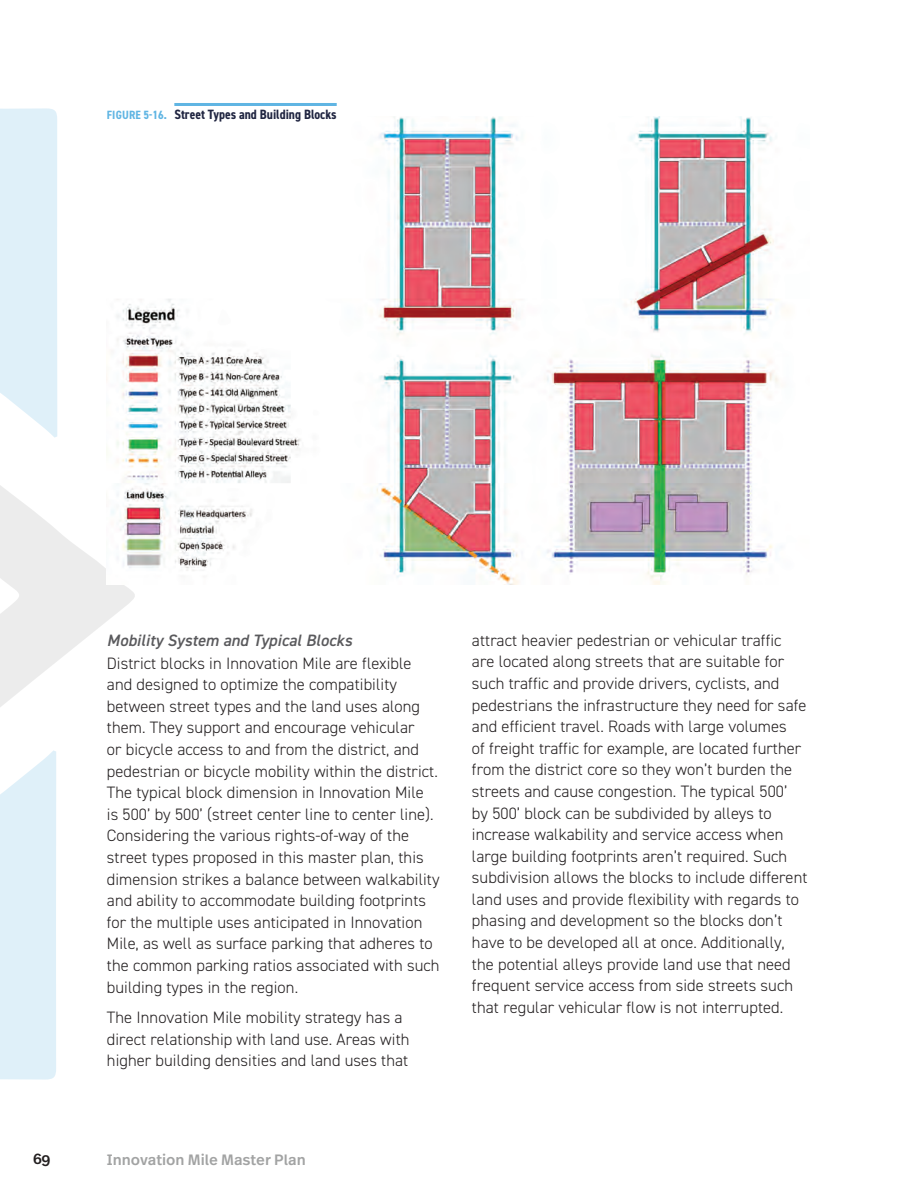
<style>
.page{position:relative;width:918px;height:1188px;background:#fff}
.page>*{position:absolute;margin:0;border:0;box-sizing:border-box;transform-origin:0 0}
.t1{font:300 16.5px/21.6px "DIN2014";letter-spacing:.005em;color:#231f20}
.Heading_4{font:italic 600 16.5px "DIN2014";letter-spacing:.005em;color:#5a5a5d}
.t2{font:500 15px "Real Text Pro";color:#a2a3a3}
.t3{font:500 15px "Real Text Pro";color:#231f20}
.t4{font:700 condensed 13.5px "DIN2014";color:#202541}
.t5{font:700 condensed 12px "DIN2014";color:#60b5e3}
.s1{font-size:12px;color:#60b5e3}
</style>
<div class="page">
<svg style="left:0;top:449px;width:135px;height:258px"></svg>
<svg style="left:0;top:750px;width:56px;height:330px;background:#e1f1f9"></svg>
<svg style="left:0;top:108px;width:57px;height:330px;background:#e1f1f9"></svg>
<img style="left:107px;top:116px;width:681px;height:469px">
<hr style="left:174px;top:103px;width:163px;height:3px;background:#60b5e3">
<p class="t5" style="left:107px;top:106px;width:12px">Figure</p>
<p class="t4" style="left:144px;top:105px;width:195px"><span class="s1">5-16.</span> Street Types and Building Blocks</p>
<p class="Heading_4" style="left:107px;top:629px;width:247px">Mobility System and Typical Blocks</p>
<p class="t1" style="left:107px;top:652px;width:334px">District blocks in Innovation Mile are flexible and designed to optimize the compatibility between street types and the land uses along them. They support and encourage vehicular<br>or bicycle access to and from the district, and pedestrian or bicycle mobility within the district.<br>The typical block dimension in Innovation Mile<br>is 500’ by 500’ (street center line to center line).<br>Considering the various rights-of-way of the street types proposed in this master plan, this dimension strikes a balance between walkability and ability to accommodate building footprints for the multiple uses anticipated in Innovation Mile, as well as surface parking that adheres to the common parking ratios associated with such building types in the region.</p>
<p class="t1" style="left:107px;top:1006px;width:304px">The Innovation Mile mobility strategy has a direct relationship with land use. Areas with higher building densities and land uses that</p>
<p class="t1" style="left:472px;top:629px;width:337px">attract heavier pedestrian or vehicular traffic are located along streets that are suitable for such traffic and provide drivers, cyclists, and pedestrians the infrastructure they need for safe and efficient travel. Roads with large volumes<br>of freight traffic for example, are located further from the district core so they won’t burden the streets and cause congestion. The typical 500’ by 500’ block can be subdivided by alleys to increase walkability and service access when large building footprints aren’t required. Such subdivision allows the blocks to include different land uses and provide flexibility with regards to phasing and development so the blocks don’t have to be developed all at once. Additionally, the potential alleys provide land use that need frequent service access from side streets such that regular vehicular flow is not interrupted.</p>
<p class="t3" style="left:33px;top:1148px;width:19px">69</p>
<p class="t2" style="left:107px;top:1150px;width:200px">Innovation Mile Master Plan</p>
</div>
